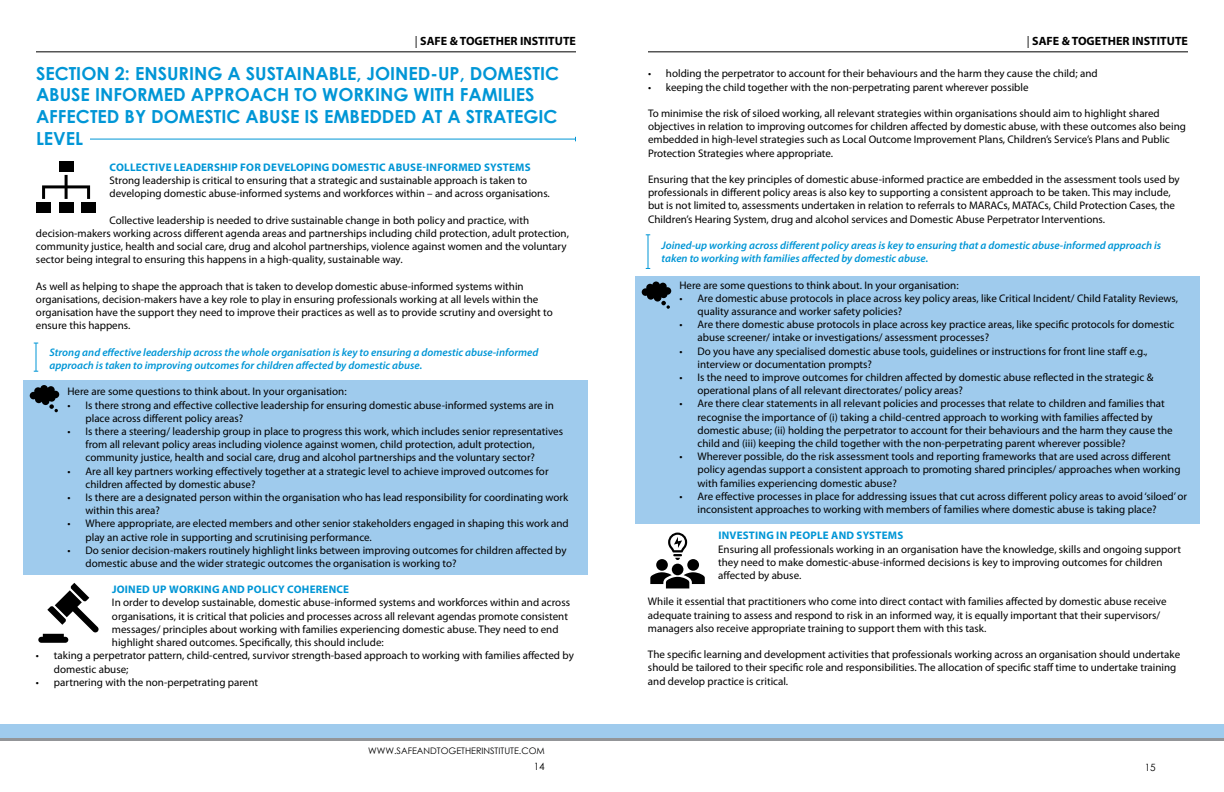
<style>
.page{position:relative;width:1224px;height:792px;background:#fff}
.page>*{position:absolute;margin:0;border:0;box-sizing:border-box;transform-origin:0 0}
.t1{font:700 18px/21.6px "Century Gothic";color:#0096d6}
.t2{font:700 12px "Myriad Pro";color:#000}
.t3{font:11px/13.2px "Myriad Pro";color:#000}
.t4{font:italic 600 11px/13.2px "Myriad Pro";color:#0096d6}
.t5{font:700 11px "Myriad Pro";letter-spacing:.02em;color:#0096d6}
.t6{font:10px "Century Gothic";color:#000}
.t7{font:9px "Century Gothic";color:#000}
.s1{font-weight:400}
</style>
<div class="page">
<hr style="left:36px;top:51px;width:540px;height:1px;background:#000">
<hr style="left:648px;top:51px;width:540px;height:1px;background:#000">
<div style="left:0;top:727px;width:1224px;height:14px;background:#939598"></div>
<div style="left:0;top:724px;width:1224px;height:14px;background:#9fcbed"></div>
<div style="left:636px;top:276px;width:564px;height:248px;background:#9fcbed"></div>
<svg style="left:642px;top:282px;width:29px;height:27px"></svg>
<div style="left:24px;top:380px;width:564px;height:194px;background:#9fcbed"></div>
<svg style="left:30px;top:385px;width:29px;height:27px"></svg>
<hr style="left:90px;top:139px;width:486px;height:1px;background:#0096d6">
<svg style="left:34px;top:343px;width:4px;height:29px"></svg>
<hr style="left:648px;top:235px;width:1px;height:33px;background:#0096d6">
<svg style="left:668px;top:533px;width:19px;height:27px"></svg>
<div style="left:687px;top:559px;width:12px;height:12px;background:#000;border-radius:50%"></div>
<div style="left:656px;top:559px;width:12px;height:12px;background:#000;border-radius:50%"></div>
<svg style="left:650px;top:572px;width:55px;height:16px"></svg>
<div style="left:672px;top:564px;width:11px;height:11px;background:#000;border-radius:50%"></div>
<div style="left:38px;top:637px;width:30px;height:6px;background:#000;border-radius:3px"></div>
<svg style="left:47px;top:583px;width:51px;height:50px"></svg>
<div style="left:59px;top:202px;width:15px;height:10px;background:#000"></div>
<div style="left:59px;top:161px;width:15px;height:11px;background:#000"></div>
<div style="left:36px;top:202px;width:15px;height:10px;background:#000"></div>
<div style="left:81px;top:202px;width:15px;height:10px;background:#000"></div>
<svg style="left:42px;top:175px;width:48px;height:24px"></svg>
<p class="t2" style="left:415px;top:33px;width:163px"><span class="s1">|</span> SAFE &amp; TOGETHER INSTITUTE</p>
<h1 class="t1" style="left:36px;top:62px;width:525px">SECTION 2: ENSURING A SUSTAINABLE, JOINED-UP, DOMESTIC ABUSE INFORMED APPROACH TO WORKING WITH FAMILIES AFFECTED BY DOMESTIC ABUSE IS EMBEDDED AT A STRATEGIC LEVEL</h1>
<p class="t5" style="left:110px;top:160px;width:423px">COLLECTIVE LEADERSHIP FOR DEVELOPING DOMESTIC ABUSE-INFORMED SYSTEMS</p>
<p class="t3" style="left:110px;top:174px;width:442px">Strong leadership is critical to ensuring that a strategic and sustainable approach is taken to developing domestic abuse-informed systems and workforces within – and across organisations.</p>
<p class="t3" style="left:36px;top:213px;width:535px;text-indent:74px">Collective leadership is needed to drive sustainable change in both policy and practice, with decision-makers working across different agenda areas and partnerships including child protection, adult protection, community justice, health and social care, drug and alcohol partnerships, violence against women and the voluntary sector being integral to ensuring this happens in a high-quality, sustainable way.</p>
<p class="t3" style="left:36px;top:279px;width:518px">As well as helping to shape the approach that is taken to develop domestic abuse-informed systems within organisations, decision-makers have a key role to play in ensuring professionals working at all levels within the organisation have the support they need to improve their practices as well as to provide scrutiny and oversight to ensure this happens.</p>
<p class="t4" style="left:49px;top:345px;width:491px">Strong and effective leadership across the whole organisation is key to ensuring a domestic abuse-informed approach is taken to improving outcomes for children affected by domestic abuse.</p>
<p class="t3" style="left:67px;top:385px;width:281px">Here are some questions to think about. In your organisation:</p>
<p class="t3" style="left:85px;top:398px;width:470px;text-indent:-18px">• Is there strong and effective collective leadership for ensuring domestic abuse-informed systems are in place across different policy areas?</p>
<p class="t3" style="left:85px;top:424px;width:479px;text-indent:-18px">• Is there a steering/ leadership group in place to progress this work, which includes senior representatives from all relevant policy areas including violence against women, child protection, adult protection, community justice, health and social care, drug and alcohol partnerships and the voluntary sector?</p>
<p class="t3" style="left:85px;top:464px;width:465px;text-indent:-18px">• Are all key partners working effectively together at a strategic level to achieve improved outcomes for children affected by domestic abuse?</p>
<p class="t3" style="left:85px;top:490px;width:484px;text-indent:-18px">• Is there are a designated person within the organisation who has lead responsibility for coordinating work within this area?</p>
<p class="t3" style="left:85px;top:517px;width:485px;text-indent:-18px">• Where appropriate, are elected members and other senior stakeholders engaged in shaping this work and play an active role in supporting and scrutinising performance.</p>
<p class="t3" style="left:85px;top:543px;width:483px;text-indent:-18px">• Do senior decision-makers routinely highlight links between improving outcomes for children affected by domestic abuse and the wider strategic outcomes the organisation is working to?</p>
<p class="t5" style="left:112px;top:582px;width:239px">JOINED UP WORKING AND POLICY COHERENCE</p>
<p class="t3" style="left:112px;top:596px;width:460px">In order to develop sustainable, domestic abuse-informed systems and workforces within and across organisations, it is critical that policies and processes across all relevant agendas promote consistent messages/ principles about working with families experiencing domestic abuse. They need to end highlight shared outcomes. Specifically, this should include:</p>
<p class="t3" style="left:54px;top:649px;width:521px;text-indent:-18px">• taking a perpetrator pattern, child-centred, survivor strength-based approach to working with families affected by domestic abuse;</p>
<p class="t3" style="left:36px;top:675px;width:224px">• partnering with the non-perpetrating parent</p>
<p class="t7" style="left:368px;top:744px;width:178px">WWW.SAFEANDTOGETHERINSTITUTE.COM</p>
<p class="t2" style="left:1027px;top:33px;width:163px"><span class="s1">|</span> SAFE &amp; TOGETHER INSTITUTE</p>
<p class="t3" style="left:648px;top:67px;width:451px">• holding the perpetrator to account for their behaviours and the harm they cause the child; and</p>
<p class="t3" style="left:648px;top:80px;width:382px">• keeping the child together with the non-perpetrating parent wherever possible</p>
<p class="t3" style="left:648px;top:107px;width:539px">To minimise the risk of siloed working, all relevant strategies within organisations should aim to highlight shared objectives in relation to improving outcomes for children affected by domestic abuse, with these outcomes also being embedded in high-level strategies such as Local Outcome Improvement Plans, Children’s Service’s Plans and Public Protection Strategies where appropriate.</p>
<p class="t3" style="left:648px;top:173px;width:533px">Ensuring that the key principles of domestic abuse-informed practice are embedded in the assessment tools used by professionals in different policy areas is also key to supporting a consistent approach to be taken. This may include, but is not limited to, assessments undertaken in relation to referrals to MARACs, MATACs, Child Protection Cases, the Children’s Hearing System, drug and alcohol services and Domestic Abuse Perpetrator Interventions.</p>
<p class="t4" style="left:661px;top:238px;width:501px">Joined-up working across different policy areas is key to ensuring that a domestic abuse-informed approach is taken to working with families affected by domestic abuse.</p>
<p class="t3" style="left:679px;top:278px;width:281px">Here are some questions to think about. In your organisation:</p>
<p class="t3" style="left:697px;top:291px;width:482px;text-indent:-18px">• Are domestic abuse protocols in place across key policy areas, like Critical Incident/ Child Fatality Reviews, quality assurance and worker safety policies?</p>
<p class="t3" style="left:697px;top:318px;width:479px;text-indent:-18px">• Are there domestic abuse protocols in place across key practice areas, like specific protocols for domestic abuse screener/ intake or investigations/ assessment processes?</p>
<p class="t3" style="left:697px;top:344px;width:452px;text-indent:-18px">• Do you have any specialised domestic abuse tools, guidelines or instructions for front line staff e.g., interview or documentation prompts?</p>
<p class="t3" style="left:697px;top:371px;width:457px;text-indent:-18px">• Is the need to improve outcomes for children affected by domestic abuse reflected in the strategic &amp; operational plans of all relevant directorates/ policy areas?</p>
<p class="t3" style="left:697px;top:397px;width:477px;text-indent:-18px">• Are there clear statements in all relevant policies and processes that relate to children and families that recognise the importance of (i) taking a child-centred approach to working with families affected by domestic abuse; (ii) holding the perpetrator to account for their behaviours and the harm they cause the child and (iii) keeping the child together with the non-perpetrating parent wherever possible?</p>
<p class="t3" style="left:697px;top:450px;width:485px;text-indent:-18px">• Wherever possible, do the risk assessment tools and reporting frameworks that are used across different policy agendas support a consistent approach to promoting shared principles/ approaches when working with families experiencing domestic abuse?</p>
<p class="t3" style="left:697px;top:489px;width:491px;text-indent:-18px">• Are effective processes in place for addressing issues that cut across different policy areas to avoid ‘siloed’ or inconsistent approaches to working with members of families where domestic abuse is taking place?</p>
<p class="t5" style="left:718px;top:528px;width:186px">INVESTING IN PEOPLE AND SYSTEMS</p>
<p class="t3" style="left:718px;top:542px;width:464px">Ensuring all professionals working in an organisation have the knowledge, skills and ongoing support they need to make domestic-abuse-informed decisions is key to improving outcomes for children affected by abuse.</p>
<p class="t3" style="left:648px;top:595px;width:520px">While it essential that practitioners who come into direct contact with families affected by domestic abuse receive adequate training to assess and respond to risk in an informed way, it is equally important that their supervisors/ managers also receive appropriate training to support them with this task.</p>
<p class="t3" style="left:648px;top:648px;width:534px">The specific learning and development activities that professionals working across an organisation should undertake should be tailored to their specific role and responsibilities. The allocation of specific staff time to undertake training and develop practice is critical.</p>
<p class="t6" style="left:534px;top:759px;width:13px">14</p>
<p class="t6" style="left:1145px;top:760px;width:13px">15</p>
</div>
